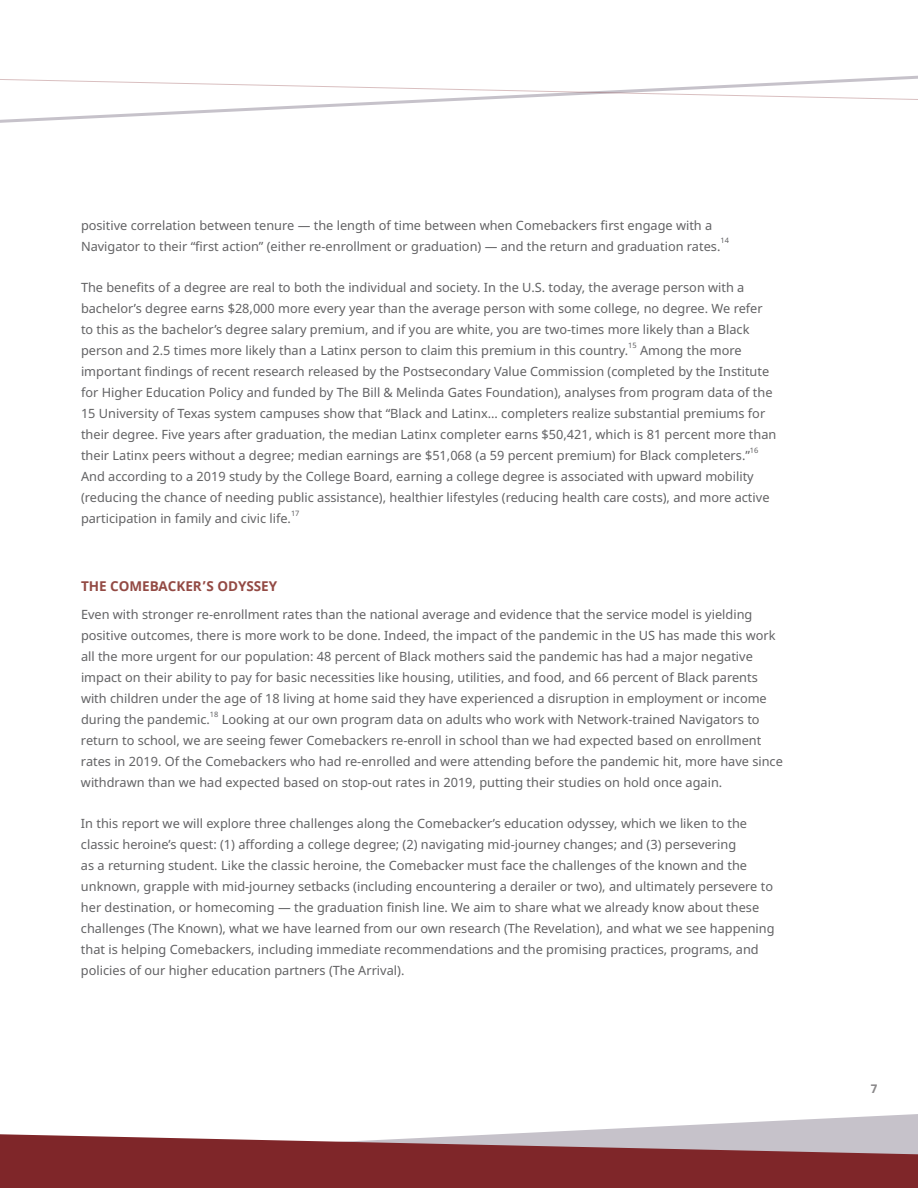
<style>
.page{position:relative;width:918px;height:1188px;background:#fff}
.page>*{position:absolute;margin:0;border:0;box-sizing:border-box;transform-origin:0 0}
.t1{font:700 13.5px "Noto Sans";color:#934a44}
.t2{font:12.75px/21px "Noto Sans";color:#626264}
.t3{font:700 12px "Noto Sans";color:#8a888a}
.t4{font:7.5px "Noto Sans";color:#626264}
</style>
<div class="page">
<svg style="left:506px;top:1114px;width:412px;height:20px"></svg>
<svg style="left:0;top:1134px;width:918px;height:54px;background:#8e4649"></svg>
<svg style="left:0;top:101px;width:451px;height:22px"></svg>
<svg style="left:0;top:75px;width:918px;height:26px"></svg>
<p class="t2" style="left:81px;top:215px;width:641px">positive correlation between tenure — the length of time between when Comebackers first engage with a<br>Navigator to their “first action” (either re-enrollment or graduation) — and the return and graduation rates.</p>
<p class="t4" style="left:720px;top:235px;width:10px">14</p>
<p class="t2" style="left:81px;top:277px;width:683px">The benefits of a degree are real to both the individual and society. In the U.S. today, the average person with a bachelor’s degree earns $28,000 more every year than the average person with some college, no degree. We refer to this as the bachelor’s degree salary premium, and if you are white, you are two-times more likely than a Black person and 2.5 times more likely than a Latinx person to claim this premium in this country.</p>
<p class="t4" style="left:628px;top:340px;width:10px">15</p>
<p class="t2" style="left:81px;top:340px;width:697px;text-indent:559px">Among the more important findings of recent research released by the Postsecondary Value Commission (completed by the Institute for Higher Education Policy and funded by The Bill &amp; Melinda Gates Foundation), analyses from program data of the 15 University of Texas system campuses show that “Black and Latinx… completers realize substantial premiums for their degree. Five years after graduation, the median Latinx completer earns $50,421, which is 81 percent more than their Latinx peers without a degree; median earnings are $51,068 (a 59 percent premium) for Black completers.”</p>
<p class="t4" style="left:750px;top:445px;width:10px">16</p>
<p class="t2" style="left:81px;top:466px;width:690px">And according to a 2019 study by the College Board, earning a college degree is associated with upward mobility (reducing the chance of needing public assistance), healthier lifestyles (reducing health care costs), and more active participation in family and civic life.</p>
<p class="t4" style="left:291px;top:508px;width:10px">17</p>
<p class="t1" style="left:81px;top:577px;width:198px">THE COMEBACKER’S ODYSSEY</p>
<p class="t2" style="left:81px;top:604px;width:696px">Even with stronger re-enrollment rates than the national average and evidence that the service model is yielding positive outcomes, there is more work to be done. Indeed, the impact of the pandemic in the US has made this work all the more urgent for our population: 48 percent of Black mothers said the pandemic has had a major negative impact on their ability to pay for basic necessities like housing, utilities, and food, and 66 percent of Black parents with children under the age of 18 living at home said they have experienced a disruption in employment or income during the pandemic.</p>
<p class="t4" style="left:210px;top:709px;width:10px">18</p>
<p class="t2" style="left:81px;top:709px;width:703px;text-indent:141px">Looking at our own program data on adults who work with Network-trained Navigators to return to school, we are seeing fewer Comebackers re-enroll in school than we had expected based on enrollment rates in 2019. Of the Comebackers who had re-enrolled and were attending before the pandemic hit, more have since withdrawn than we had expected based on stop-out rates in 2019, putting their studies on hold once again.</p>
<p class="t2" style="left:81px;top:813px;width:695px">In this report we will explore three challenges along the Comebacker’s education odyssey, which we liken to the classic heroine’s quest: (1) affording a college degree; (2) navigating mid-journey changes; and (3) persevering<br>as a returning student. Like the classic heroine, the Comebacker must face the challenges of the known and the unknown, grapple with mid-journey setbacks (including encountering a derailer or two), and ultimately persevere to her destination, or homecoming — the graduation finish line. We aim to share what we already know about these challenges (The Known), what we have learned from our own research (The Revelation), and what we see happening that is helping Comebackers, including immediate recommendations and the promising practices, programs, and policies of our higher education partners (The Arrival).</p>
<p class="t3" style="left:871px;top:1080px;width:8px">7</p>
</div>
